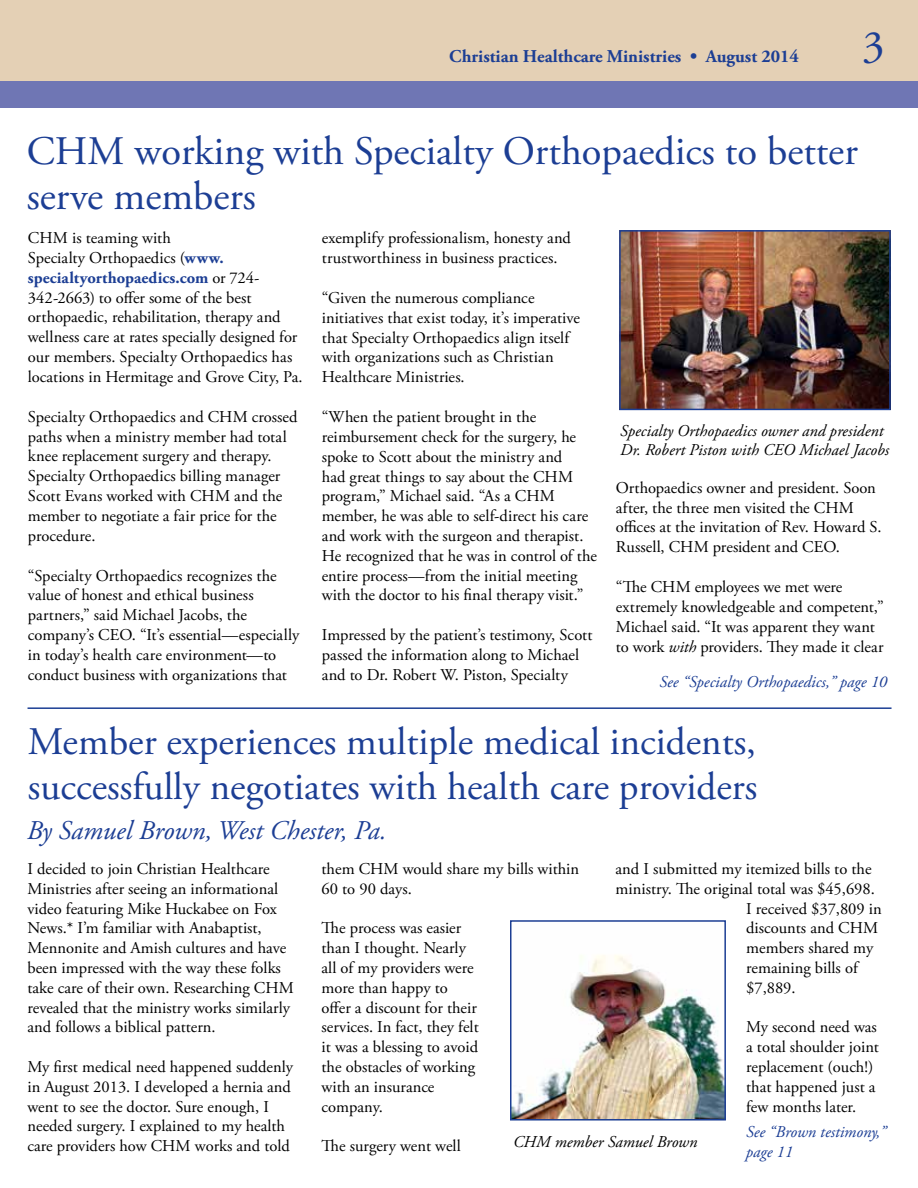
<style>
.page{position:relative;width:918px;height:1188px;background:#fff}
.page>*{position:absolute;margin:0;border:0;box-sizing:border-box;transform-origin:0 0}
.t1{font:45px "Adobe Garamond Pro";color:#1c3e94}
.t2{font:40.5px/45px "Adobe Garamond Pro";color:#1c3e94}
.t3{font:39px/45px "Adobe Garamond Pro";color:#1c3e94}
.t4{font:italic 27px "Adobe Garamond Pro";color:#1c3e94}
.t5{font:700 18px "Adobe Garamond Pro";color:#1c3e94}
.t6{font:16.5px/19.8px "Adobe Garamond Pro";color:#000}
.t7{font:italic 16.5px/19.8px "Adobe Garamond Pro";color:#000}
.t8{font:italic 16.5px/19.8px "Adobe Garamond Pro";color:#1c3e94}
.s1{font-weight:700;color:#1c3e94}
.s2{font-style:italic}
</style>
<div class="page">
<div style="left:0;top:0;width:918px;height:81px;background:#e4d0b5"></div>
<div style="left:0;top:81px;width:918px;height:27px;background:#6f76b4"></div>
<hr style="left:28px;top:707px;width:864px;height:2px;background:#1c3e94">
<img style="left:622px;top:233px;width:266px;height:174px">
<div style="left:619px;top:230px;width:272px;height:180px;border:2px solid #1c3e94"></div>
<img style="left:513px;top:955px;width:210px;height:163px">
<div style="left:510px;top:920px;width:216px;height:201px;border:2px solid #1c3e94"></div>
<p class="t5" style="left:449px;top:46px;width:351px">Christian Healthcare Ministries • August 2014</p>
<h1 class="t1" style="left:862px;top:20px;width:24px">3</h1>
<h2 class="t2" style="left:27px;top:130px;width:833px">CHM working with Specialty Orthopaedics to better serve members</h2>
<p class="t6" style="left:28px;top:229px;width:276px">CHM is teaming with<br>Specialty Orthopaedics (<span class="s1">www. specialtyorthopaedics.com</span> or 724- 342-2663) to offer some of the best orthopaedic, rehabilitation, therapy and wellness care at rates specially designed for our members. Specialty Orthopaedics has locations in Hermitage and Grove City, Pa.</p>
<p class="t6" style="left:28px;top:407px;width:271px">Specialty Orthopaedics and CHM crossed paths when a ministry member had total knee replacement surgery and therapy.<br>Specialty Orthopaedics billing manager Scott Evans worked with CHM and the member to negotiate a fair price for the procedure.</p>
<p class="t6" style="left:28px;top:566px;width:273px">“Specialty Orthopaedics recognizes the value of honest and ethical business partners,” said Michael Jacobs, the company’s CEO. “It’s essential—especially in today’s health care environment—to conduct business with organizations that</p>
<p class="t6" style="left:322px;top:229px;width:251px">exemplify professionalism, honesty and trustworthiness in business practices.</p>
<p class="t6" style="left:322px;top:288px;width:260px">“Given the numerous compliance initiatives that exist today, it’s imperative that Specialty Orthopaedics align itself with organizations such as Christian Healthcare Ministries.</p>
<p class="t6" style="left:322px;top:408px;width:277px">“When the patient brought in the reimbursement check for the surgery, he spoke to Scott about the ministry and<br>had great things to say about the CHM program,” Michael said. “As a CHM member, he was able to self-direct his care and work with the surgeon and therapist.<br>He recognized that he was in control of the entire process—from the initial meeting with the doctor to his final therapy visit.”</p>
<p class="t6" style="left:322px;top:626px;width:272px">Impressed by the patient’s testimony, Scott passed the information along to Michael and to Dr. Robert W. Piston, Specialty</p>
<p class="t7" style="left:620px;top:421px;width:271px">Specialty Orthopaedics owner and president<br>Dr. Robert Piston with CEO Michael Jacobs</p>
<p class="t6" style="left:616px;top:478px;width:267px">Orthopaedics owner and president. Soon after, the three men visited the CHM offices at the invitation of Rev. Howard S.<br>Russell, CHM president and CEO.</p>
<p class="t6" style="left:616px;top:578px;width:269px">“The CHM employees we met were extremely knowledgeable and competent,” Michael said. “It was apparent they want to work <span class="s2">with</span> providers. They made it clear</p>
<p class="t8" style="left:660px;top:672px;width:229px">See “Specialty Orthopaedics,” page 10</p>
<h3 class="t3" style="left:28px;top:720px;width:731px">Member experiences multiple medical incidents, successfully negotiates with health care providers</h3>
<h3 class="t4" style="left:27px;top:814px;width:361px">By Samuel Brown, West Chester, Pa.</h3>
<p class="t6" style="left:28px;top:859px;width:268px">I decided to join Christian Healthcare Ministries after seeing an informational video featuring Mike Huckabee on Fox News.* I’m familiar with Anabaptist, Mennonite and Amish cultures and have been impressed with the way these folks take care of their own. Researching CHM revealed that the ministry works similarly and follows a biblical pattern.</p>
<p class="t6" style="left:28px;top:1057px;width:267px">My first medical need happened suddenly in August 2013. I developed a hernia and went to see the doctor. Sure enough, I needed surgery. I explained to my health care providers how CHM works and told</p>
<p class="t6" style="left:322px;top:859px;width:259px">them CHM would share my bills within<br>60 to 90 days.</p>
<p class="t6" style="left:322px;top:919px;width:159px">The process was easier than I thought. Nearly all of my providers were more than happy to offer a discount for their services. In fact, they felt it was a blessing to avoid the obstacles of working with an insurance company.</p>
<p class="t6" style="left:322px;top:1137px;width:141px">The surgery went well</p>
<p class="t6" style="left:616px;top:859px;width:257px">and I submitted my itemized bills to the</p>
<p class="t6" style="left:616px;top:879px;width:261px">ministry. The original total was $45,698.</p>
<p class="t6" style="left:746px;top:899px;width:137px">I received $37,809 in</p>
<p class="t6" style="left:746px;top:919px;width:133px">discounts and CHM</p>
<p class="t6" style="left:746px;top:939px;width:129px">members shared my</p>
<p class="t6" style="left:746px;top:958px;width:113px">remaining bills of</p>
<p class="t6" style="left:746px;top:978px;width:51px">$7,889.</p>
<p class="t6" style="left:746px;top:1018px;width:134px">My second need was a total shoulder joint replacement (ouch!) that happened just a few months later.</p>
<p class="t8" style="left:746px;top:1122px;width:142px">See “Brown testimony,” page 11</p>
<p class="t7" style="left:513px;top:1133px;width:186px">CHM member Samuel Brown</p>
</div>
